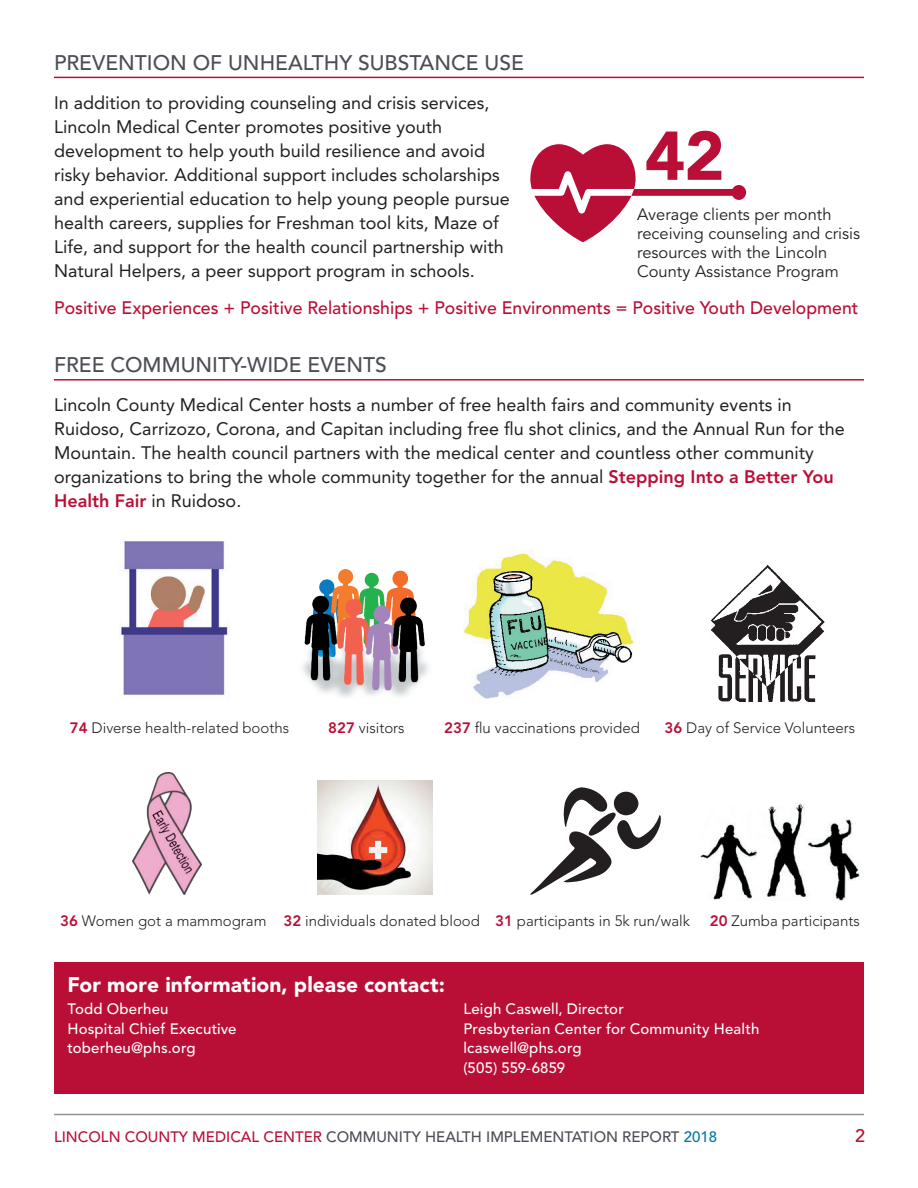
<style>
.page{position:relative;width:918px;height:1188px;background:#fff}
.page>*{position:absolute;margin:0;border:0;box-sizing:border-box;transform-origin:0 0}
.t1{font:900 68.25px "Avenir";color:#b90f36}
.t2{font:500 21px "Avenir";color:#4c4e56}
.t3{font:900 21px "Avenir";letter-spacing:.005em;color:#fff}
.t4{font:18px/24px "Avenir";color:#231f20}
.t5{font:500 18px "Avenir";color:#b90f36}
.t6{font:16.5px/19px "Avenir";color:#231f20}
.t7{font:300 15px "Avenir";color:#231f20}
.t8{font:500 15px/19.5px "Avenir";letter-spacing:.01em;color:#fff}
.t9{font:500 15px "Avenir";color:#4c4e56}
.s1{font-weight:800;color:#b90f36}
.s2{color:#b90f36}
.s3{color:#0079a3}
</style>
<div class="page">
<div style="left:54px;top:962px;width:810px;height:132px;background:#b90f36"></div>
<hr style="left:54px;top:77px;width:810px;height:1px;background:#b90f36">
<hr style="left:54px;top:379px;width:810px;height:2px;background:#b90f36">
<div style="left:732px;top:185px;width:14px;height:15px;background:#b90f36;border-radius:50%"></div>
<svg style="left:530px;top:144px;width:209px;height:98px"></svg>
<img style="left:119px;top:541px;width:109px;height:154px">
<img style="left:303px;top:570px;width:125px;height:127px">
<img style="left:464px;top:550px;width:170px;height:149px">
<img style="left:712px;top:565px;width:113px;height:137px">
<img style="left:133px;top:773px;width:69px;height:122px">
<img style="left:318px;top:780px;width:114px;height:115px">
<img style="left:701px;top:803px;width:160px;height:98px">
<svg style="left:530px;top:787px;width:131px;height:108px"></svg>
<hr style="left:54px;top:1114px;width:810px;height:1px;background:#949197">
<p class="t2" style="left:54px;top:51px;width:471px">PREVENTION OF UNHEALTHY SUBSTANCE USE</p>
<p class="t4" style="left:54px;top:91px;width:457px">In addition to providing counseling and crisis services, Lincoln Medical Center promotes positive youth development to help youth build resilience and avoid risky behavior. Additional support includes scholarships and experiential education to help young people pursue health careers, supplies for Freshman tool kits, Maze of Life, and support for the health council partnership with Natural Helpers, a peer support program in schools.</p>
<p class="t5" style="left:54px;top:298px;width:806px">Positive Experiences + Positive Relationships + Positive Environments = Positive Youth Development</p>
<h1 class="t1" style="left:645px;top:115px;width:81px">42</h1>
<p class="t6" style="left:637px;top:205px;width:225px">Average clients per month receiving counseling and crisis resources with the Lincoln<br>County Assistance Program</p>
<p class="t2" style="left:54px;top:353px;width:334px">FREE COMMUNITY-WIDE EVENTS</p>
<p class="t4" style="left:54px;top:393px;width:792px">Lincoln County Medical Center hosts a number of free health fairs and community events in Ruidoso, Carrizozo, Corona, and Capitan including free flu shot clinics, and the Annual Run for the Mountain. The health council partners with the medical center and countless other community organizations to bring the whole community together for the annual <span class="s1">Stepping Into a Better You Health Fair</span> in Ruidoso.</p>
<p class="t7" style="left:70px;top:719px;width:221px"><span class="s1">74</span> Diverse health-related booths</p>
<p class="t7" style="left:328px;top:719px;width:78px"><span class="s1">827</span> visitors</p>
<p class="t7" style="left:444px;top:719px;width:197px"><span class="s1">237</span> flu vaccinations provided</p>
<p class="t7" style="left:665px;top:719px;width:192px"><span class="s1">36</span> Day of Service Volunteers</p>
<p class="t7" style="left:60px;top:912px;width:631px"><span class="s1">36</span> Women got a mammogram <span class="s1">32</span> individuals donated blood <span class="s1">31</span> participants in 5k run/walk</p>
<p class="t7" style="left:710px;top:912px;width:151px"><span class="s1">20</span> Zumba participants</p>
<p class="t3" style="left:68px;top:972px;width:379px">For more information, please contact:</p>
<p class="t8" style="left:68px;top:1000px;width:171px">Todd Oberheu<br>Hospital Chief Executive toberheu@phs.org</p>
<p class="t8" style="left:464px;top:1000px;width:297px">Leigh Caswell, Director<br>Presbyterian Center for Community Health lcaswell@phs.org<br>(505) 559-6859</p>
<p class="t9" style="left:54px;top:1128px;width:665px"><span class="s2">LINCOLN COUNTY MEDICAL CENTER</span> COMMUNITY HEALTH IMPLEMENTATION REPORT <span class="s3">2018</span></p>
<p class="t5" style="left:855px;top:1125px;width:12px">2</p>
</div>
